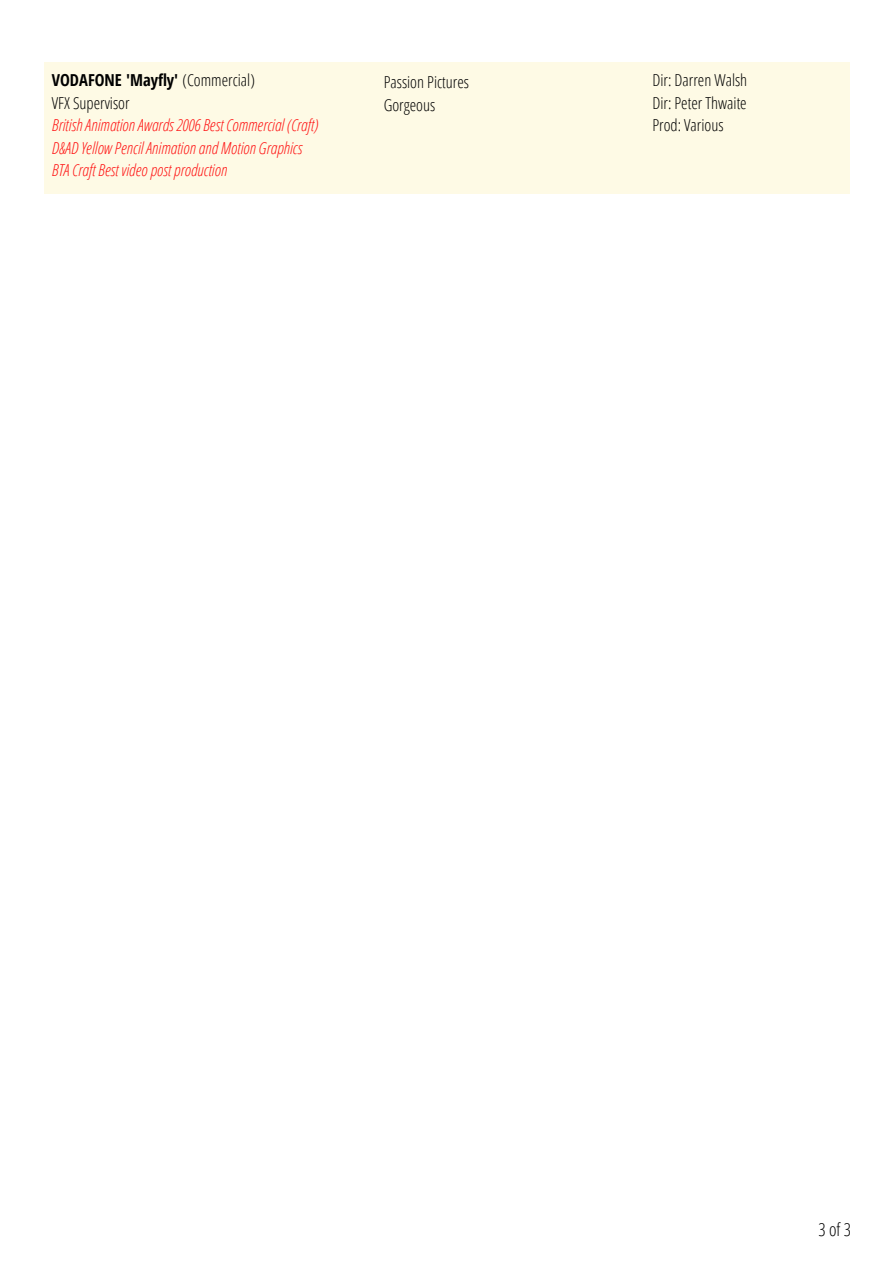
<style>
.page{position:relative;width:894px;height:1264px;background:#fff}
.page>*{position:absolute;margin:0;border:0;box-sizing:border-box;transform-origin:0 0}
.t1{font:300 18px "Open Sans Condensed";color:#000}
.t2{font:italic 300 16.5px/22.5px "Open Sans Condensed";color:#ff1616}
.t3{font:300 16.5px/22.5px "Open Sans Condensed";color:#000}
.s1{font-weight:700}
</style>
<div class="page">
<div style="left:44px;top:62px;width:805px;height:132px;background:#fefae5"></div>
<p class="t3" style="left:52px;top:68px;width:204px"><span class="s1">VODAFONE 'Mayfly'</span> (Commercial)<br>VFX Supervisor</p>
<p class="t2" style="left:52px;top:113px;width:268px">British Animation Awards 2006 Best Commercial (Craft)<br>D&amp;AD Yellow Pencil Animation and Motion Graphics<br>BTA Craft Best video post production</p>
<p class="t3" style="left:383px;top:70px;width:87px">Passion Pictures<br>Gorgeous</p>
<p class="t3" style="left:652px;top:68px;width:96px;text-align:justify">Dir: Darren Walsh Dir: Peter Thwaite Prod: Various</p>
<p class="t1" style="left:818px;top:1216px;width:34px">3 of 3</p>
</div>
